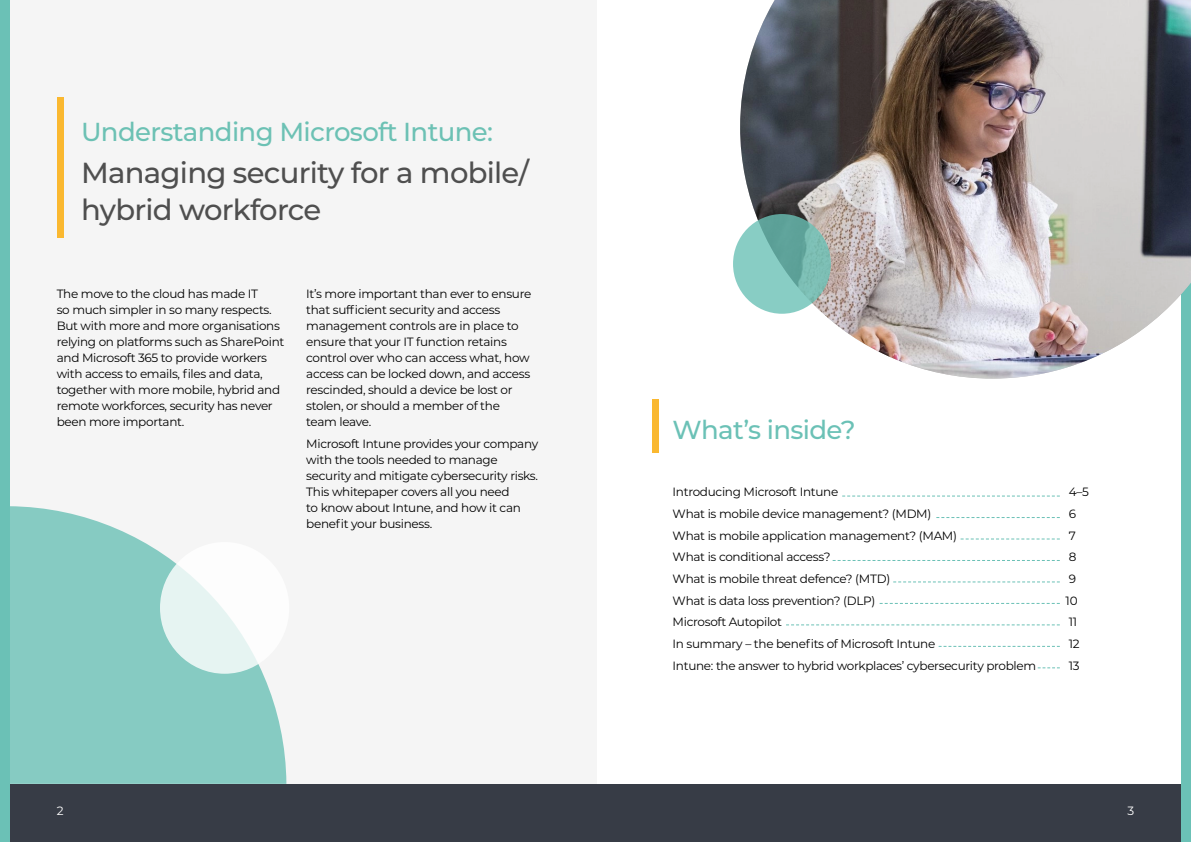
<style>
.page{position:relative;width:1191px;height:842px;background:#fff}
.page>*{position:absolute;margin:0;border:0;box-sizing:border-box;transform-origin:0 0}
.t1{font:500 29px/37px "Montserrat";letter-spacing:-.025em;color:#4f4f4f}
.t2{font:500 26px "Montserrat";letter-spacing:-.025em;color:#6cc1b4}
.t3{font:500 26px "Montserrat";letter-spacing:-.025em;color:#6bc1b6}
.t4{font:12px/16px "Montserrat";letter-spacing:-.025em;color:#000}
.t5{font:12px "Montserrat";color:#fff}
</style>
<div class="page">
<div style="left:0;top:0;width:10px;height:842px;background:#6bc1b6"></div>
<div style="left:1181px;top:0;width:10px;height:842px;background:#6bc1b6"></div>
<div style="left:10px;top:784px;width:585px;height:58px;background:#373c46"></div>
<div style="left:595px;top:784px;width:586px;height:58px;background:#373c46"></div>
<div style="left:10px;top:0;width:587px;height:783px;background:#f5f5f5"></div>
<img style="left:740px;top:0;width:451px;height:379px">
<svg style="left:733px;top:214px;width:98px;height:100px;background:#7abdb4"></svg>
<div style="left:652px;top:400px;width:7px;height:53px;background:#fab830"></div>
<svg style="left:10px;top:506px;width:276px;height:278px;background:#96d1c9"></svg>
<div style="left:57px;top:98px;width:7px;height:140px;background:#fab830"></div>
<svg style="left:842px;top:495px;width:217px;height:1px"></svg>
<svg style="left:936px;top:517px;width:123px;height:1px"></svg>
<svg style="left:960px;top:538px;width:99px;height:1px"></svg>
<svg style="left:832px;top:560px;width:227px;height:1px"></svg>
<svg style="left:893px;top:581px;width:166px;height:1px"></svg>
<svg style="left:879px;top:603px;width:180px;height:1px"></svg>
<svg style="left:786px;top:624px;width:273px;height:1px"></svg>
<svg style="left:938px;top:646px;width:121px;height:1px"></svg>
<svg style="left:1037px;top:667px;width:22px;height:1px"></svg>
<svg style="left:160px;top:542px;width:129px;height:132px"></svg>
<h2 class="t2" style="left:81px;top:113px;width:413px">Understanding Microsoft Intune:</h2>
<h1 class="t1" style="left:81px;top:153px;width:449px">Managing security for a mobile/ hybrid workforce</h1>
<p class="t4" style="left:57px;top:285px;width:229px">The move to the cloud has made IT<br>so much simpler in so many respects.<br>But with more and more organisations relying on platforms such as SharePoint and Microsoft 365 to provide workers with access to emails, files and data, together with more mobile, hybrid and remote workforces, security has never been more important.</p>
<p class="t4" style="left:306px;top:285px;width:227px">It’s more important than ever to ensure that sufficient security and access management controls are in place to ensure that your IT function retains control over who can access what, how access can be locked down, and access rescinded, should a device be lost or stolen, or should a member of the team leave.</p>
<p class="t4" style="left:306px;top:435px;width:233px">Microsoft Intune provides your company with the tools needed to manage security and mitigate cybersecurity risks.<br>This whitepaper covers all you need<br>to know about Intune, and how it can benefit your business.</p>
<h2 class="t3" style="left:672px;top:412px;width:184px">What’s inside?</h2>
<p class="t4" style="left:672px;top:484px;width:167px">Introducing Microsoft Intune</p>
<p class="t4" style="left:1068px;top:484px;width:22px">4–5</p>
<p class="t4" style="left:672px;top:505px;width:260px">What is mobile device management? (MDM)</p>
<p class="t4" style="left:1068px;top:505px;width:9px">6</p>
<p class="t4" style="left:672px;top:527px;width:286px">What is mobile application management? (MAM)</p>
<p class="t4" style="left:1068px;top:527px;width:9px">7</p>
<p class="t4" style="left:672px;top:549px;width:159px">What is conditional access?</p>
<p class="t4" style="left:1068px;top:549px;width:9px">8</p>
<p class="t4" style="left:672px;top:570px;width:219px">What is mobile threat defence? (MTD)</p>
<p class="t4" style="left:1068px;top:570px;width:9px">9</p>
<p class="t4" style="left:672px;top:592px;width:204px">What is data loss prevention? (DLP)</p>
<p class="t4" style="left:1065px;top:592px;width:13px">10</p>
<p class="t4" style="left:672px;top:614px;width:111px">Microsoft Autopilot</p>
<p class="t4" style="left:1068px;top:614px;width:10px">11</p>
<p class="t4" style="left:672px;top:635px;width:264px">In summary – the benefits of Microsoft Intune</p>
<p class="t4" style="left:1068px;top:635px;width:12px">12</p>
<p class="t4" style="left:672px;top:657px;width:365px">Intune: the answer to hybrid workplaces’ cybersecurity problem</p>
<p class="t4" style="left:1068px;top:657px;width:12px">13</p>
<p class="t5" style="left:57px;top:803px;width:8px">2</p>
<p class="t5" style="left:1127px;top:803px;width:8px">3</p>
</div>
